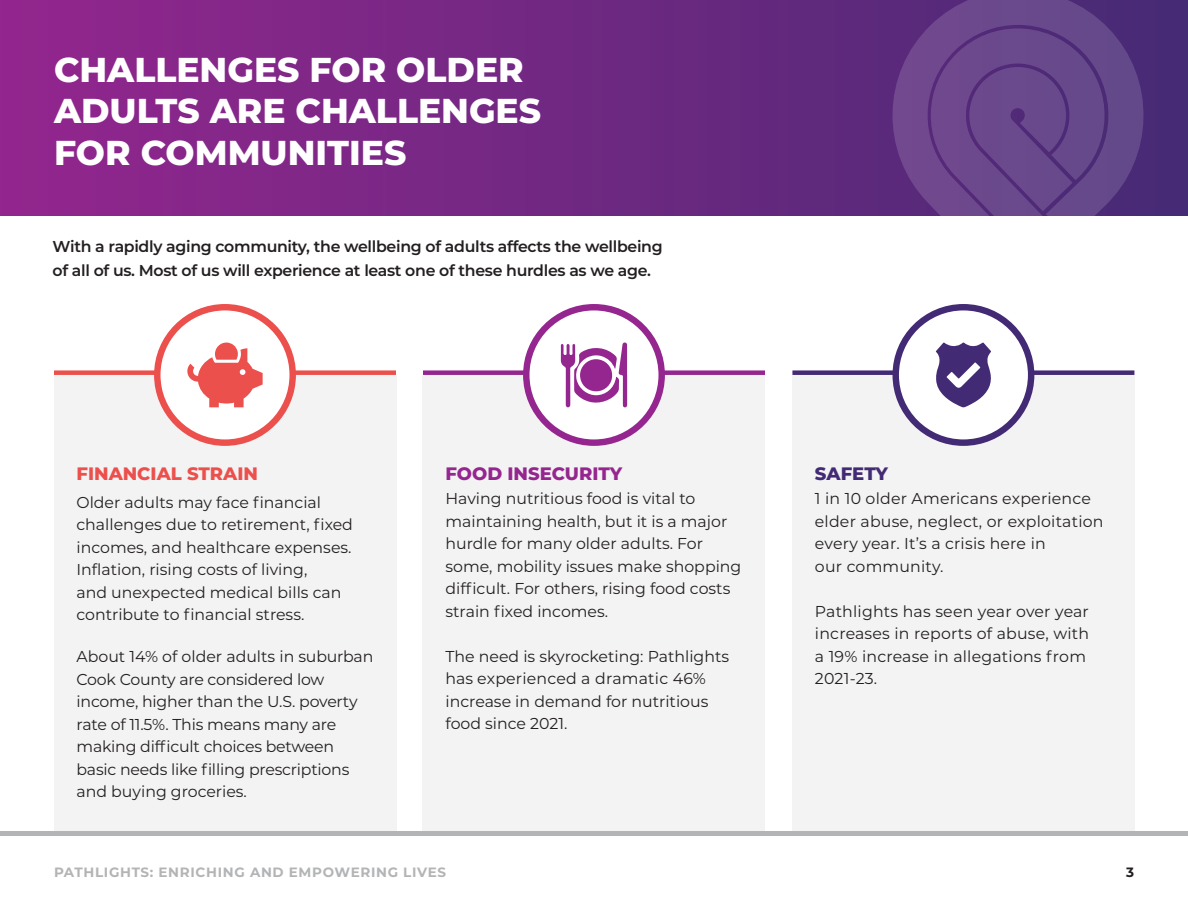
<style>
.page{position:relative;width:1188px;height:918px;background:#fff}
.page>*{position:absolute;margin:0;border:0;box-sizing:border-box;transform-origin:0 0}
.Head{font:800 34.5px/41.4px "Montserrat";color:#fff}
.Subhead{font:800 18px "Montserrat";color:#ec504c}
.Subhead-2{font:800 18px "Montserrat";color:#95268f}
.Subhead-3{font:800 18px "Montserrat";color:#432a74}
.Body{font:15.75px/22.5px "Montserrat";color:#231f20}
.Intro_New{font:600 15.75px/24px "Montserrat";letter-spacing:-.02em;color:#231f20}
.t1{font:700 13.5px "Montserrat";letter-spacing:.05em;color:#b2b4b6}
.t2{font:700 13.5px "Montserrat";color:#231f20}
</style>
<div class="page">
<div style="left:54px;top:375px;width:342px;height:461px;background:#f3f3f3"></div>
<div style="left:423px;top:375px;width:342px;height:461px;background:#f3f3f3"></div>
<div style="left:792px;top:375px;width:342px;height:461px;background:#f3f3f3"></div>
<div style="left:792px;top:370px;width:342px;height:5px;background:#432a74"></div>
<div style="left:423px;top:370px;width:342px;height:5px;background:#95268f"></div>
<div style="left:54px;top:370px;width:342px;height:5px;background:#ec504c"></div>
<hr style="left:0;top:832px;width:1188px;height:4px;background:#b2b4b6">
<svg style="left:0;top:0;width:1188px;height:216px;background:#752783"></svg>
<svg style="left:891px;top:0;width:254px;height:216px;background:#644187"></svg>
<svg style="left:154px;top:304px;width:142px;height:142px;background:#ed5c58"></svg>
<div style="left:161px;top:310px;width:128px;height:129px;background:#fff;border-radius:50%"></div>
<div style="left:893px;top:304px;width:141px;height:142px;background:#432a74;border-radius:50%"></div>
<div style="left:899px;top:310px;width:129px;height:129px;background:#fff;border-radius:50%"></div>
<svg style="left:523px;top:304px;width:142px;height:142px;background:#9c3596"></svg>
<div style="left:530px;top:310px;width:128px;height:129px;background:#fff;border-radius:50%"></div>
<svg style="left:936px;top:342px;width:55px;height:65px"></svg>
<svg style="left:561px;top:343px;width:66px;height:64px"></svg>
<svg style="left:187px;top:343px;width:76px;height:64px"></svg>
<p class="Head" style="left:54px;top:47px;width:489px">CHALLENGES FOR OLDER<br>ADULTS ARE CHALLENGES<br>FOR COMMUNITIES</p>
<p class="Intro_New" style="left:53px;top:233px;width:612px">With a rapidly aging community, the wellbeing of adults affects the wellbeing of all of us. Most of us will experience at least one of these hurdles as we age.</p>
<p class="Subhead" style="left:77px;top:460px;width:183px">FINANCIAL STRAIN</p>
<p class="Body" style="left:77px;top:490px;width:278px">Older adults may face financial challenges due to retirement, fixed incomes, and healthcare expenses.<br>Inflation, rising costs of living,<br>and unexpected medical bills can contribute to financial stress.</p>
<p class="Body" style="left:77px;top:645px;width:298px">About 14% of older adults in suburban Cook County are considered low income, higher than the U.S. poverty rate of 11.5%. This means many are making difficult choices between basic needs like filling prescriptions and buying groceries.</p>
<p class="Subhead-2" style="left:446px;top:460px;width:178px">FOOD INSECURITY</p>
<p class="Body" style="left:446px;top:487px;width:297px">Having nutritious food is vital to maintaining health, but it is a major hurdle for many older adults. For some, mobility issues make shopping difficult. For others, rising food costs strain fixed incomes.</p>
<p class="Body" style="left:446px;top:644px;width:285px">The need is skyrocketing: Pathlights has experienced a dramatic 46% increase in demand for nutritious food since 2021.</p>
<p class="Subhead-3" style="left:815px;top:460px;width:75px">SAFETY</p>
<p class="Body" style="left:815px;top:487px;width:290px">1 in 10 older Americans experience elder abuse, neglect, or exploitation every year. It’s a crisis here in<br>our community.</p>
<p class="Body" style="left:815px;top:599px;width:276px">Pathlights has seen year over year increases in reports of abuse, with a 19% increase in allegations from<br>2021-23.</p>
<p class="t1" style="left:54px;top:863px;width:394px">PATHLIGHTS: ENRICHING AND EMPOWERING LIVES</p>
<p class="t2" style="left:1126px;top:863px;width:9px">3</p>
</div>
